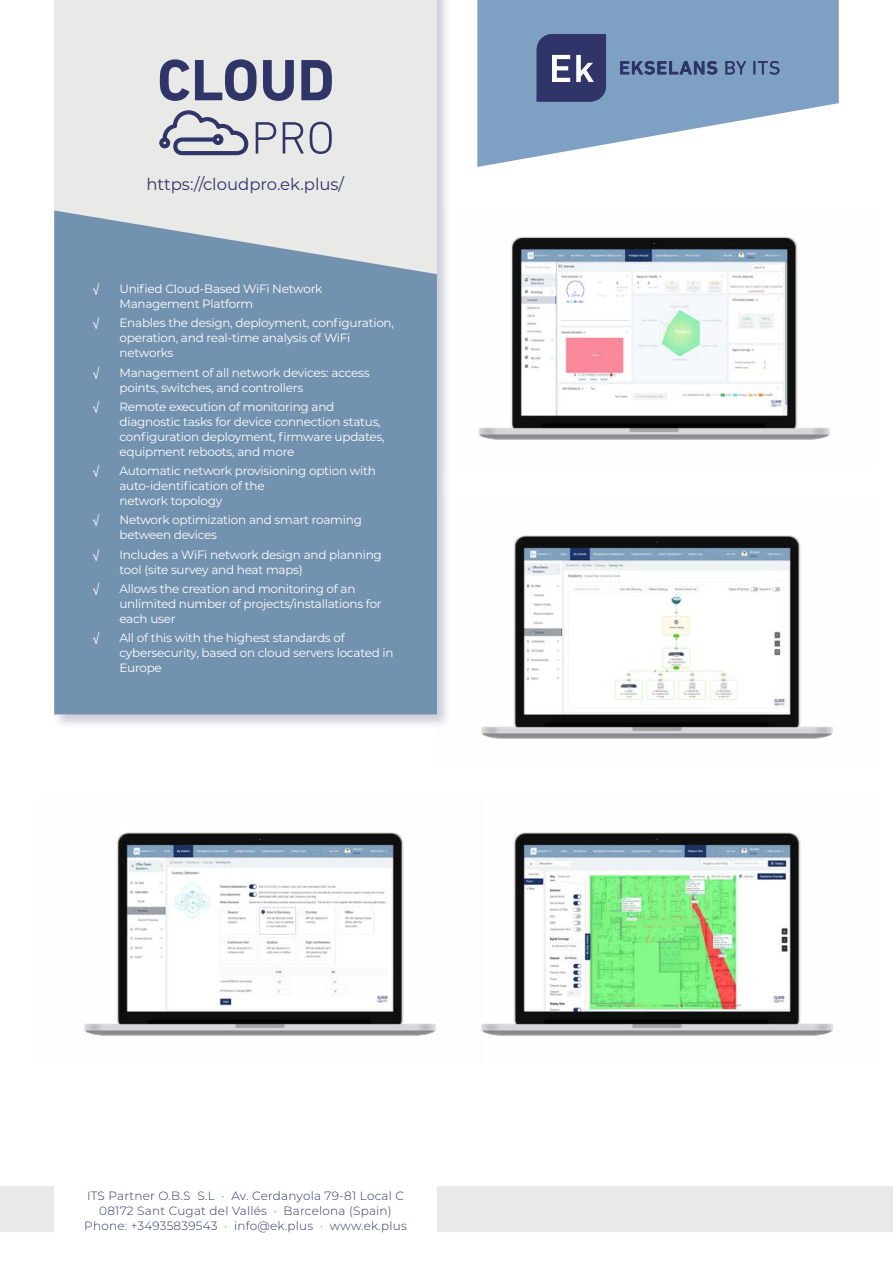
<style>
.page{position:relative;width:893px;height:1263px;background:#fff}
.page>*{position:absolute;margin:0;border:0;box-sizing:border-box;transform-origin:0 0}
.t1{font:16.5px "Montserrat";color:#303568}
.t2{font:12px/15px "Montserrat";letter-spacing:-.02em;color:#fff}
.t3{font:300 12px/15px "Montserrat";letter-spacing:.02em;color:#2d3568;text-align:center}
.t4{font:12px "Helvetica Neue LT Std";color:#fff}
</style>
<div class="page">
<div style="left:0;top:1186px;width:54px;height:46px;background:#e9e9e7"></div>
<div style="left:437px;top:1186px;width:456px;height:46px;background:#e9e9e7"></div>
<svg style="left:477px;top:0;width:362px;height:167px;fill:#7ea0c2"></svg>
<svg style="left:537px;top:34px;width:69px;height:68px;background:#484e7b"></svg>
<svg style="left:620px;top:61px;width:97px;height:14px"></svg>
<svg style="left:725px;top:61px;width:21px;height:13px"></svg>
<svg style="left:753px;top:61px;width:26px;height:14px"></svg>
<div style="left:52px;top:0;width:399px;height:729px;background:#303568;opacity:.25"></div>
<div style="left:54px;top:0;width:383px;height:210px;background:#e9e9e7"></div>
<div style="left:54px;top:210px;width:383px;height:504px;background:#7392af"></div>
<svg style="left:160px;top:59px;width:29px;height:42px"></svg>
<svg style="left:195px;top:59px;width:62px;height:42px;background:#8d90a8"></svg>
<svg style="left:263px;top:60px;width:31px;height:41px"></svg>
<svg style="left:301px;top:60px;width:31px;height:40px"></svg>
<svg style="left:256px;top:122px;width:20px;height:32px"></svg>
<svg style="left:283px;top:122px;width:21px;height:32px"></svg>
<svg style="left:310px;top:122px;width:22px;height:32px"></svg>
<svg style="left:159px;top:110px;width:90px;height:46px;background:#b5b7c3"></svg>
<img style="left:436px;top:501px;width:397px;height:238px">
<img style="left:84px;top:832px;width:352px;height:204px">
<img style="left:437px;top:207px;width:393px;height:261px">
<img style="left:481px;top:832px;width:352px;height:204px">
<h1 class="t1" style="left:146px;top:173px;width:199px">https://cloudpro.ek.plus/</h1>
<p class="t4" style="left:92px;top:282px;width:8px">√</p>
<p class="t2" style="left:119px;top:281px;width:204px">Unified Cloud-Based WiFi Network<br>Management Platform</p>
<p class="t4" style="left:92px;top:316px;width:8px">√</p>
<p class="t2" style="left:119px;top:315px;width:276px">Enables the design, deployment, configuration, operation, and real-time analysis of WiFi networks</p>
<p class="t4" style="left:92px;top:365px;width:8px">√</p>
<p class="t2" style="left:119px;top:364px;width:252px">Management of all network devices: access points, switches, and controllers</p>
<p class="t4" style="left:92px;top:399px;width:8px">√</p>
<p class="t2" style="left:119px;top:399px;width:267px">Remote execution of monitoring and diagnostic tasks for device connection status, configuration deployment, firmware updates, equipment reboots, and more</p>
<p class="t4" style="left:92px;top:464px;width:8px">√</p>
<p class="t2" style="left:119px;top:463px;width:258px">Automatic network provisioning option with auto-identification of the<br>network topology</p>
<p class="t4" style="left:92px;top:513px;width:8px">√</p>
<p class="t2" style="left:119px;top:512px;width:244px">Network optimization and smart roaming between devices</p>
<p class="t4" style="left:92px;top:547px;width:8px">√</p>
<p class="t2" style="left:119px;top:546px;width:264px">Includes a WiFi network design and planning tool (site survey and heat maps)</p>
<p class="t4" style="left:92px;top:581px;width:8px">√</p>
<p class="t2" style="left:119px;top:581px;width:264px">Allows the creation and monitoring of an unlimited number of projects/installations for each user</p>
<p class="t4" style="left:92px;top:631px;width:8px">√</p>
<p class="t2" style="left:119px;top:630px;width:276px">All of this with the highest standards of cybersecurity, based on cloud servers located in<br>Europe</p>
<p class="t3" style="left:84px;top:1187px;width:324px">ITS Partner O.B.S S.L · Av. Cerdanyola 79-81 Local C<br>08172 Sant Cugat del Vallés · Barcelona (Spain)<br>Phone: +34935839543 · info@ek.plus · www.ek.plus</p>
</div>
